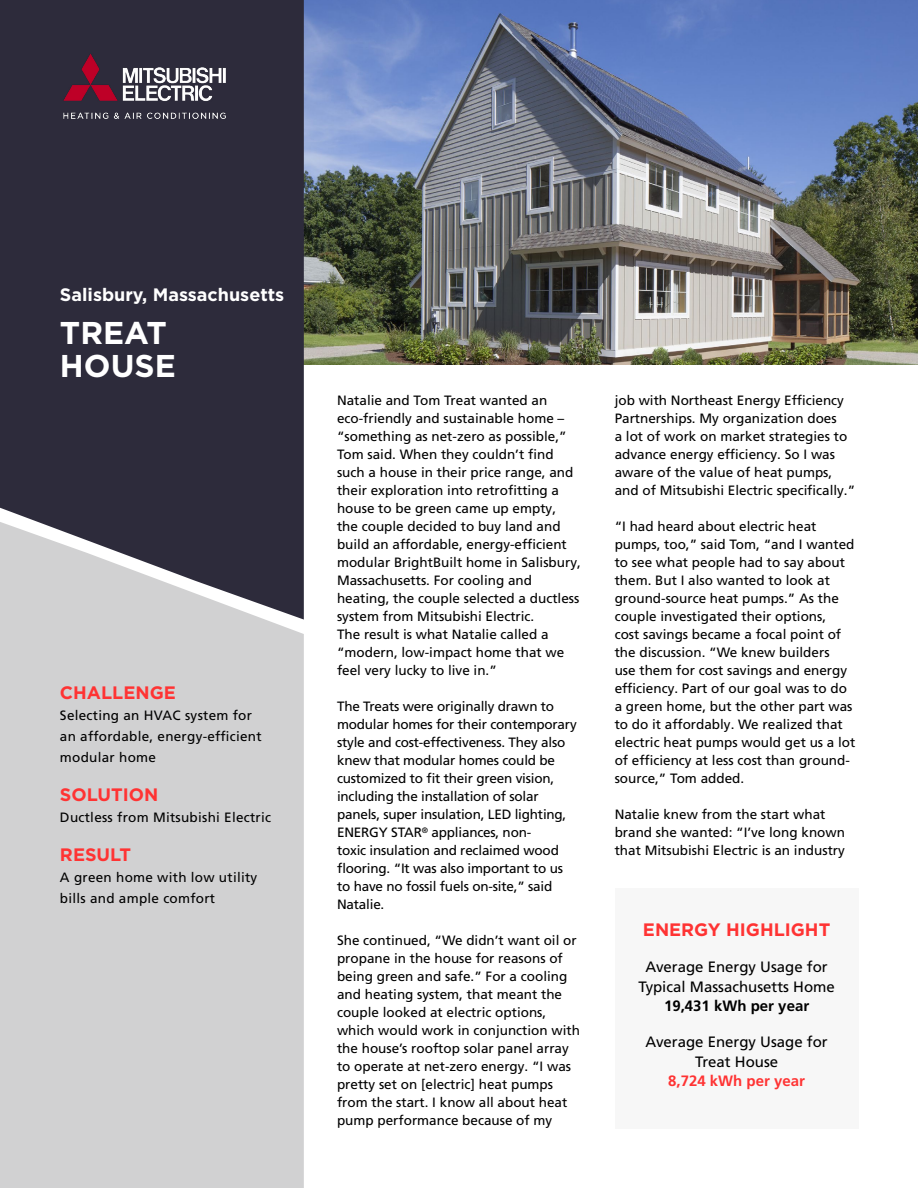
<style>
.page{position:relative;width:918px;height:1188px;background:#fff}
.page>*{position:absolute;margin:0;border:0;box-sizing:border-box;transform-origin:0 0}
.t1{font:700 31.5px/33px "Gotham";color:#fff}
.t2{font:700 18px "Gotham";color:#f33}
.t3{font:700 18px "Gotham";color:#fff}
.t4{font:15px/19.5px "Frutiger LT Pro";color:#000;text-align:center}
.t5{font:700 15px "Frutiger LT Pro";color:#000}
.t6{font:700 15px "Frutiger LT Pro";color:#f33}
.t7{font:13.5px/18px "Frutiger LT Pro";color:#000}
.t8{font:13.5px/21px "Frutiger LT Pro";letter-spacing:.02em;color:#000}
</style>
<div class="page">
<img style="left:304px;top:0;width:614px;height:364px">
<div style="left:0;top:0;width:304px;height:522px;background:#2d2b3b"></div>
<svg style="left:0;top:522px;width:304px;height:666px;background:#c7c7c9"></svg>
<div style="left:615px;top:888px;width:244px;height:241px;background:#f7f7f7"></div>
<img style="left:48px;top:38px;width:192px;height:96px">
<h2 class="t3" style="left:60px;top:283px;width:226px">Salisbury, Massachusetts</h2>
<h1 class="t1" style="left:60px;top:316px;width:117px">TREAT<br>HOUSE</h1>
<h2 class="t2" style="left:60px;top:681px;width:117px">CHALLENGE</h2>
<p class="t8" style="left:60px;top:705px;width:203px">Selecting an HVAC system for an affordable, energy-efficient modular home</p>
<h2 class="t2" style="left:60px;top:783px;width:100px">SOLUTION</h2>
<p class="t8" style="left:60px;top:807px;width:213px">Ductless from Mitsubishi Electric</p>
<h2 class="t2" style="left:60px;top:843px;width:73px">RESULT</h2>
<p class="t8" style="left:60px;top:867px;width:199px">A green home with low utility bills and ample comfort</p>
<p class="t7" style="left:337px;top:392px;width:245px">Natalie and Tom Treat wanted an eco-friendly and sustainable home – “something as net-zero as possible,” Tom said. When they couldn’t find such a house in their price range, and their exploration into retrofitting a house to be green came up empty,<br>the couple decided to buy land and build an affordable, energy-efficient modular BrightBuilt home in Salisbury, Massachusetts. For cooling and heating, the couple selected a ductless system from Mitsubishi Electric.<br>The result is what Natalie called a “modern, low-impact home that we feel very lucky to live in.”</p>
<p class="t7" style="left:337px;top:698px;width:241px">The Treats were originally drawn to modular homes for their contemporary style and cost-effectiveness. They also knew that modular homes could be customized to fit their green vision, including the installation of solar panels, super insulation, LED lighting, ENERGY STAR<sup>®</sup> appliances, non-<br>toxic insulation and reclaimed wood flooring. “It was also important to us to have no fossil fuels on-site,” said Natalie.</p>
<p class="t7" style="left:337px;top:932px;width:244px">She continued, “We didn’t want oil or propane in the house for reasons of being green and safe.” For a cooling and heating system, that meant the couple looked at electric options, which would work in conjunction with the house’s rooftop solar panel array to operate at net-zero energy. “I was pretty set on [electric] heat pumps from the start. I know all about heat pump performance because of my</p>
<p class="t7" style="left:615px;top:392px;width:242px">job with Northeast Energy Efficiency Partnerships. My organization does<br>a lot of work on market strategies to advance energy efficiency. So I was aware of the value of heat pumps, and of Mitsubishi Electric specifically.”</p>
<p class="t7" style="left:615px;top:518px;width:242px">“I had heard about electric heat pumps, too,” said Tom, “and I wanted to see what people had to say about them. But I also wanted to look at ground-source heat pumps.” As the couple investigated their options,<br>cost savings became a focal point of the discussion. “We knew builders<br>use them for cost savings and energy efficiency. Part of our goal was to do a green home, but the other part was to do it affordably. We realized that electric heat pumps would get us a lot of efficiency at less cost than ground&shy;source,” Tom added.</p>
<p class="t7" style="left:615px;top:806px;width:232px">Natalie knew from the start what brand she wanted: “I’ve long known that Mitsubishi Electric is an industry</p>
<h2 class="t2" style="left:643px;top:918px;width:189px">ENERGY HIGHLIGHT</h2>
<p class="t4" style="left:638px;top:957px;width:198px">Average Energy Usage for<br>Typical Massachusetts Home</p>
<p class="t5" style="left:664px;top:997px;width:147px">19,431 kWh per year</p>
<p class="t4" style="left:646px;top:1032px;width:184px">Average Energy Usage for<br>Treat House</p>
<p class="t6" style="left:668px;top:1072px;width:138px">8,724 kWh per year</p>
</div>
